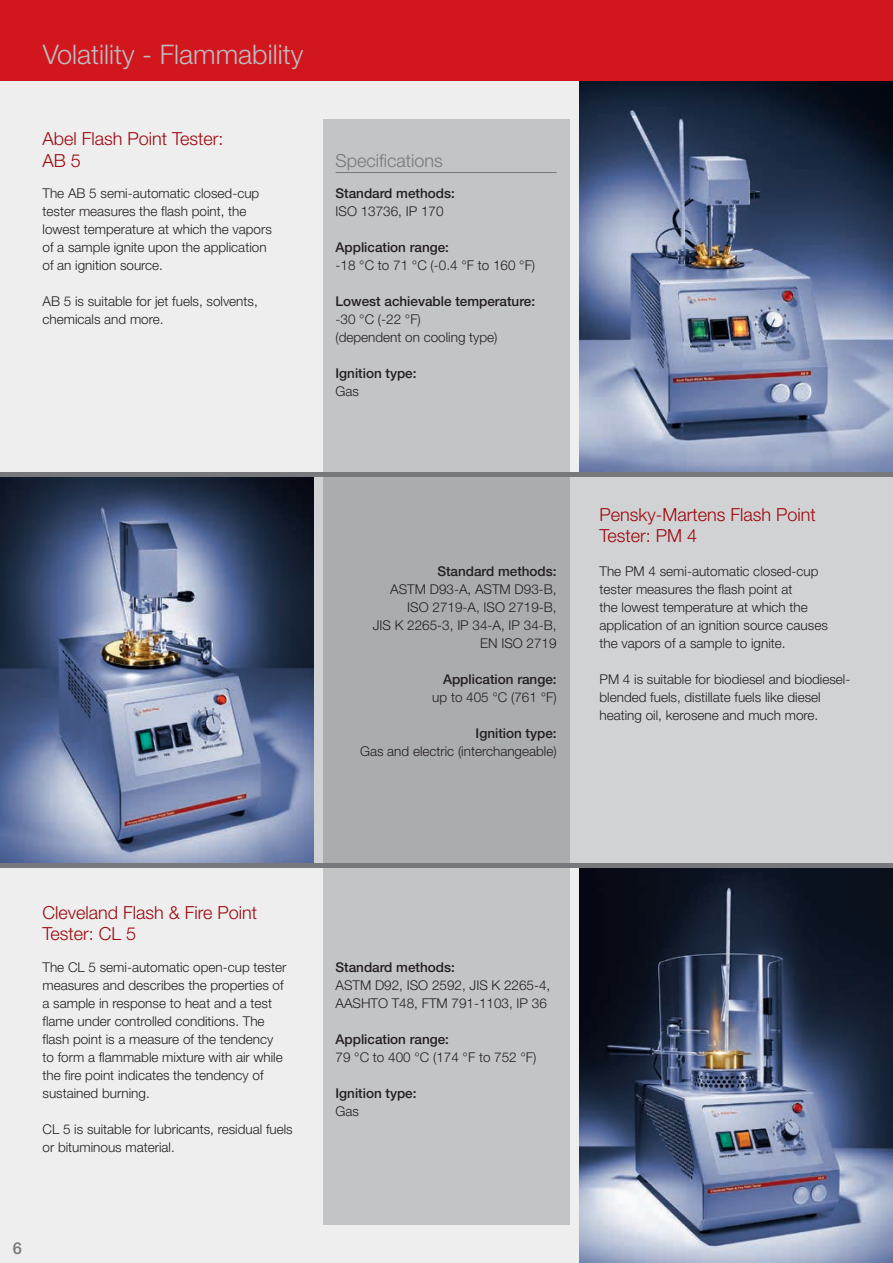
<style>
.page{position:relative;width:893px;height:1263px;background:#fff}
.page>*{position:absolute;margin:0;border:0;box-sizing:border-box;transform-origin:0 0}
.t1{font:300 27px "Helvetica Neue LT";color:#bcbdc0}
.t2{font:300 18px/21.6px "Helvetica Neue LT";color:#9d070d}
.t3{font:300 18px "Helvetica Neue LT";color:#76787b}
.t4{font:500 16.5px "Helvetica Neue LT";color:#76787b}
.t5{font:300 13.5px/18px "Helvetica Neue CE";color:#231f20}
.t6{font:300 13.5px/18px "Helvetica Neue LT";color:#231f20}
.t7{font:500 13.5px "Helvetica Neue LT";color:#231f20}
</style>
<div class="page">
<img style="left:578px;top:81px;width:315px;height:391px">
<img style="left:0;top:476px;width:315px;height:387px">
<img style="left:578px;top:867px;width:315px;height:396px">
<div style="left:0;top:0;width:893px;height:81px;background:#d2161e"></div>
<div style="left:0;top:81px;width:578px;height:391px;background:#eeeeef"></div>
<div style="left:0;top:867px;width:578px;height:396px;background:#eeeeef"></div>
<div style="left:315px;top:474px;width:578px;height:391px;background:#d1d2d4"></div>
<svg style="left:323px;top:119px;width:247px;height:1106px;background:#babbbe"></svg>
<hr style="left:0;top:472px;width:893px;height:4px;background:#76787b">
<hr style="left:0;top:863px;width:893px;height:4px;background:#76787b">
<hr style="left:335px;top:172px;width:222px;height:1px;background:#76787b">
<h1 class="t1" style="left:43px;top:38px;width:262px">Volatility - Flammability</h1>
<h2 class="t2" style="left:43px;top:128px;width:183px">Abel Flash Point Tester:<br>AB 5</h2>
<p class="t5" style="left:43px;top:184px;width:231px">The AB 5 semi-automatic closed-cup tester measures the flash point, the lowest temperature at which the vapors of a sample ignite upon the application of an ignition source.</p>
<p class="t5" style="left:43px;top:292px;width:217px">AB 5 is suitable for jet fuels, solvents, chemicals and more.</p>
<h2 class="t3" style="left:335px;top:149px;width:109px">Specifications</h2>
<p class="t7" style="left:335px;top:185px;width:121px">Standard methods:</p>
<p class="t6" style="left:335px;top:202px;width:110px">ISO 13736, IP 170</p>
<p class="t7" style="left:335px;top:239px;width:115px">Application range:</p>
<p class="t6" style="left:335px;top:256px;width:201px">-18 °C to 71 °C (-0.4 °F to 160 °F)</p>
<p class="t7" style="left:335px;top:293px;width:201px">Lowest achievable temperature:</p>
<p class="t6" style="left:335px;top:310px;width:164px">-30 °C (-22 °F)<br>(dependent on cooling type)</p>
<p class="t7" style="left:335px;top:365px;width:83px">Ignition type:</p>
<p class="t6" style="left:335px;top:382px;width:25px">Gas</p>
<p class="t7" style="left:437px;top:563px;width:121px">Standard methods:</p>
<p class="t6" style="left:373px;top:580px;width:185px;text-align:right">ASTM D93-A, ASTM D93-B,<br>ISO 2719-A, ISO 2719-B,<br>JIS K 2265-3, IP 34-A, IP 34-B,<br>EN ISO 2719</p>
<p class="t7" style="left:443px;top:671px;width:115px">Application range:</p>
<p class="t6" style="left:432px;top:688px;width:126px">up to 405 °C (761 °F)</p>
<p class="t7" style="left:476px;top:725px;width:83px">Ignition type:</p>
<p class="t6" style="left:360px;top:742px;width:198px">Gas and electric (interchangeable)</p>
<h2 class="t2" style="left:599px;top:503px;width:218px">Pensky-Martens Flash Point<br>Tester: PM 4</h2>
<p class="t5" style="left:599px;top:562px;width:230px">The PM 4 semi-automatic closed-cup tester measures the flash point at<br>the lowest temperature at which the application of an ignition source causes the vapors of a sample to ignite.</p>
<p class="t5" style="left:599px;top:670px;width:252px">PM 4 is suitable for biodiesel and biodiesel&shy;blended fuels, distillate fuels like diesel heating oil, kerosene and much more.</p>
<h2 class="t2" style="left:43px;top:901px;width:216px">Cleveland Flash &amp; Fire Point<br>Tester: CL 5</h2>
<p class="t5" style="left:43px;top:958px;width:245px">The CL 5 semi-automatic open-cup tester measures and describes the properties of a sample in response to heat and a test flame under controlled conditions. The flash point is a measure of the tendency to form a flammable mixture with air while the fire point indicates the tendency of sustained burning.</p>
<p class="t5" style="left:43px;top:1120px;width:252px">CL 5 is suitable for lubricants, residual fuels or bituminous material.</p>
<p class="t4" style="left:13px;top:1239px;width:11px">6</p>
<p class="t7" style="left:335px;top:959px;width:121px">Standard methods:</p>
<p class="t6" style="left:335px;top:976px;width:216px">ASTM D92, ISO 2592, JIS K 2265-4,<br>AASHTO T48, FTM 791-1103, IP 36</p>
<p class="t7" style="left:335px;top:1031px;width:115px">Application range:</p>
<p class="t6" style="left:335px;top:1048px;width:202px">79 °C to 400 °C (174 °F to 752 °F)</p>
<p class="t7" style="left:335px;top:1085px;width:83px">Ignition type:</p>
<p class="t6" style="left:335px;top:1102px;width:25px">Gas</p>
</div>
